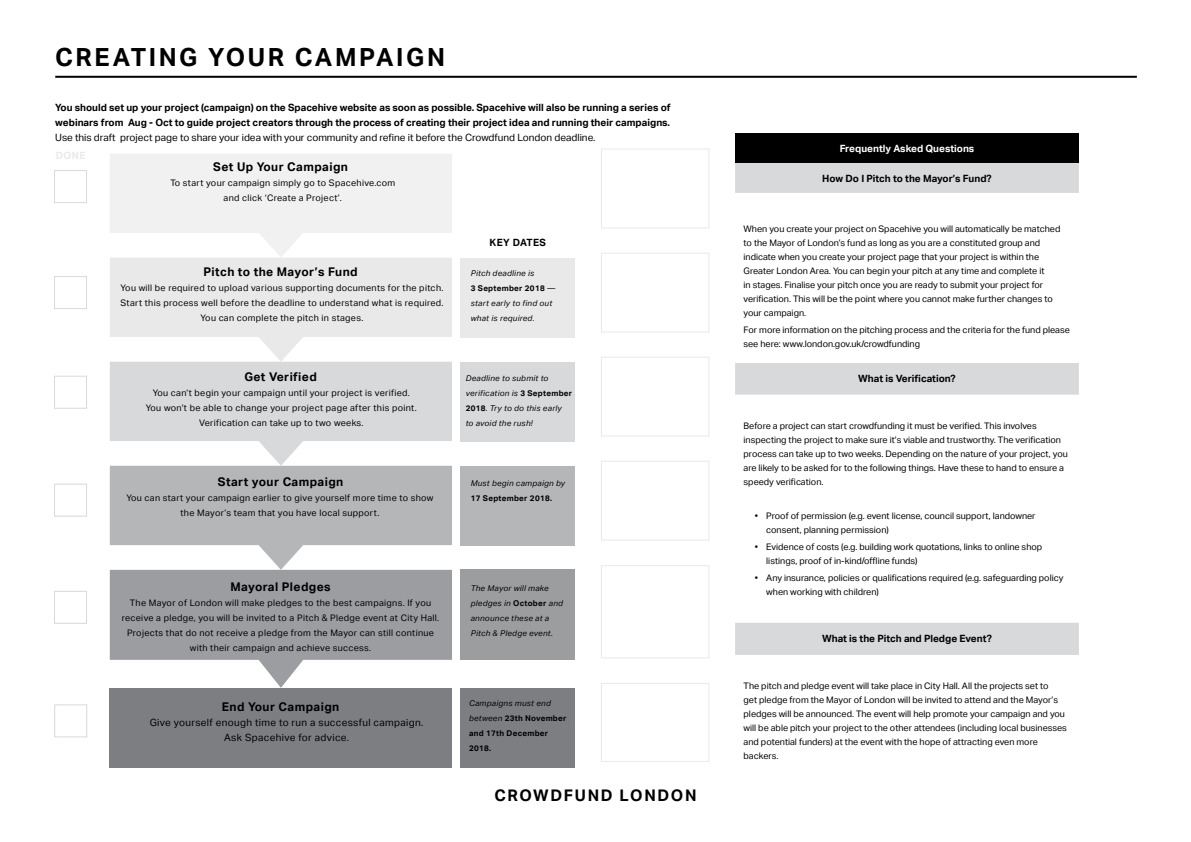
<style>
.page{position:relative;width:1191px;height:842px;background:#fff}
.page>*{position:absolute;margin:0;border:0;box-sizing:border-box;transform-origin:0 0}
.t1{font:700 25px "Aktiv Grotesk";letter-spacing:.105em;color:#000}
.t2{font:700 16px "Aktiv Grotesk";letter-spacing:.1em;color:#000}
.t3{font:700 12px "Aktiv Grotesk";letter-spacing:.035em;color:#000}
.t4{font:700 10px/15px "Aktiv Grotesk";color:#000}
.t5{font:10px "Aktiv Grotesk";color:#000}
.t6{font:10px/15px "Aktiv Grotesk";letter-spacing:.035em;color:#000;text-align:center}
.t7{font:700 10px "Aktiv Grotesk";color:#fff}
.t8{font:700 10px "Aktiv Grotesk";letter-spacing:.035em;color:#000}
.t9{font:700 10px "Aktiv Grotesk";color:#e9e9ea}
.t10{font:9px/14px "Aktiv Grotesk";color:#000}
.t11{font:9px/15px "Aktiv Grotesk";letter-spacing:.035em;color:#000;text-align:center}
.t12{font:italic 8px/15px "Aktiv Grotesk";letter-spacing:.035em;color:#000}
.t13{font:700 8px/15px "Aktiv Grotesk";letter-spacing:.035em;color:#000}
.s1{font-weight:700;font-style:normal}
.s2{font-weight:400;font-style:italic}
</style>
<div class="page">
<hr style="left:55px;top:76px;width:1081px;height:2px;background:#000">
<svg style="left:110px;top:570px;width:342px;height:118px;fill:#9b9da0"></svg>
<svg style="left:110px;top:154px;width:342px;height:416px"></svg>
<div style="left:110px;top:688px;width:342px;height:80px;background:#7c7e81"></div>
<div style="left:460px;top:258px;width:115px;height:79px;background:#e9e9ea"></div>
<div style="left:601px;top:565px;width:108px;height:93px;border:1px solid #e9e9ea"></div>
<div style="left:601px;top:683px;width:108px;height:79px;border:1px solid #e9e9ea"></div>
<div style="left:601px;top:149px;width:108px;height:79px;border:1px solid #e9e9ea"></div>
<div style="left:601px;top:253px;width:108px;height:79px;border:1px solid #e9e9ea"></div>
<div style="left:601px;top:357px;width:108px;height:80px;border:1px solid #e9e9ea"></div>
<div style="left:601px;top:461px;width:108px;height:80px;border:1px solid #e9e9ea"></div>
<div style="left:460px;top:466px;width:115px;height:80px;background:#b4b6b8"></div>
<div style="left:460px;top:688px;width:115px;height:80px;background:#7c7e81"></div>
<div style="left:460px;top:362px;width:115px;height:80px;background:#d7d9da"></div>
<div style="left:54px;top:170px;width:33px;height:33px;border:1px solid #d7d9da"></div>
<div style="left:54px;top:276px;width:33px;height:33px;border:1px solid #d7d9da"></div>
<div style="left:54px;top:376px;width:33px;height:33px;border:1px solid #d7d9da"></div>
<div style="left:54px;top:484px;width:33px;height:33px;border:1px solid #d7d9da"></div>
<div style="left:54px;top:591px;width:33px;height:33px;border:1px solid #d7d9da"></div>
<div style="left:54px;top:704px;width:33px;height:33px;border:1px solid #d7d9da"></div>
<div style="left:735px;top:133px;width:344px;height:30px;background:#000"></div>
<svg style="left:735px;top:163px;width:344px;height:492px"></svg>
<div style="left:460px;top:570px;width:115px;height:90px;background:#9b9d9f"></div>
<h1 class="t1" style="left:55px;top:43px;width:391px">CREATING YOUR CAMPAIGN</h1>
<p class="t4" style="left:55px;top:100px;width:617px">You should set up your project (campaign) on the Spacehive website as soon as possible. Spacehive will also be running a series of webinars from Aug - Oct to guide project creators through the process of creating their project idea and running their campaigns.</p>
<p class="t5" style="left:55px;top:132px;width:541px">Use this draft project page to share your idea with your community and refine it before the Crowdfund London deadline.</p>
<h3 class="t3" style="left:213px;top:160px;width:136px">Set Up Your Campaign</h3>
<p class="t9" style="left:56px;top:149px;width:31px">DONE</p>
<p class="t11" style="left:170px;top:175px;width:226px">To start your campaign simply go to Spacehive.com and click ‘Create a Project’.</p>
<h3 class="t3" style="left:203px;top:265px;width:156px">Pitch to the Mayor’s Fund</h3>
<p class="t11" style="left:120px;top:280px;width:325px">You will be required to upload various supporting documents for the pitch.<br>Start this process well before the deadline to understand what is required.<br>You can complete the pitch in stages.</p>
<h3 class="t3" style="left:244px;top:370px;width:74px">Get Verified</h3>
<p class="t11" style="left:146px;top:385px;width:272px">You can’t begin your campaign until your project is verified.<br>You won’t be able to change your project page after this point.<br>Verification can take up to two weeks.</p>
<h3 class="t3" style="left:218px;top:475px;width:127px">Start your Campaign</h3>
<p class="t11" style="left:126px;top:490px;width:308px">You can start your campaign earlier to give yourself more time to show the Mayor’s team that you have local support.</p>
<p class="t8" style="left:489px;top:237px;width:58px">KEY DATES</p>
<p class="t12" style="left:471px;top:266px;width:86px">Pitch deadline is<br><span class="s1">3 September 2018</span> — start early to find out what is required.</p>
<p class="t12" style="left:466px;top:371px;width:108px">Deadline to submit to verification is <span class="s1">3 September<br>2018</span>. Try to do this early<br>to avoid the rush!</p>
<p class="t12" style="left:471px;top:476px;width:96px">Must begin campaign by</p>
<p class="t13" style="left:471px;top:491px;width:83px">17 September 2018.</p>
<h3 class="t3" style="left:230px;top:580px;width:102px">Mayoral Pledges</h3>
<p class="t11" style="left:122px;top:595px;width:319px">The Mayor of London will make pledges to the best campaigns. If you receive a pledge, you will be invited to a Pitch &amp; Pledge event at City Hall.<br>Projects that do not receive a pledge from the Mayor can still continue with their campaign and achieve success.</p>
<h3 class="t3" style="left:222px;top:700px;width:119px">End Your Campaign</h3>
<p class="t6" style="left:150px;top:715px;width:275px">Give yourself enough time to run a successful campaign.<br>Ask Spacehive for advice.</p>
<p class="t12" style="left:471px;top:581px;width:94px">The Mayor will make pledges in <span class="s1">October</span> and announce these at a<br>Pitch &amp; Pledge event.</p>
<p class="t13" style="left:469px;top:695px;width:99px"><span class="s2">Campaigns must end between</span> 23th November and 17th December<br>2018.</p>
<h2 class="t2" style="left:494px;top:786px;width:204px">CROWDFUND LONDON</h2>
<p class="t7" style="left:839px;top:142px;width:136px">Frequently Asked Questions</p>
<p class="t4" style="left:822px;top:171px;width:171px">How Do I Pitch to the Mayor’s Fund?</p>
<p class="t10" style="left:743px;top:222px;width:318px">When you create your project on Spacehive you will automatically be matched to the Mayor of London’s fund as long as you are a constituted group and indicate when you create your project page that your project is within the Greater London Area. You can begin your pitch at any time and complete it<br>in stages. Finalise your pitch once you are ready to submit your project for verification. This will be the point where you cannot make further changes to your campaign.</p>
<p class="t10" style="left:743px;top:323px;width:328px">For more information on the pitching process and the criteria for the fund please see here: www.london.gov.uk/crowdfunding</p>
<p class="t4" style="left:858px;top:371px;width:99px">What is Verification?</p>
<p class="t10" style="left:743px;top:419px;width:326px">Before a project can start crowdfunding it must be verified. This involves inspecting the project to make sure it’s viable and trustworthy. The verification process can take up to two weeks. Depending on the nature of your project, you are likely to be asked for to the following things. Have these to hand to ensure a speedy verification.</p>
<p class="t10" style="left:766px;top:509px;width:271px;text-indent:-11px">• Proof of permission (e.g. event license, council support, landowner consent, planning permission)</p>
<p class="t10" style="left:766px;top:540px;width:277px;text-indent:-11px">• Evidence of costs (e.g. building work quotations, links to online shop listings, proof of in-kind/offline funds)</p>
<p class="t10" style="left:766px;top:570px;width:299px;text-indent:-11px">• Any insurance, policies or qualifications required (e.g. safeguarding policy when working with children)</p>
<p class="t4" style="left:822px;top:631px;width:171px">What is the Pitch and Pledge Event?</p>
<p class="t10" style="left:743px;top:679px;width:325px">The pitch and pledge event will take place in City Hall. All the projects set to<br>get pledge from the Mayor of London will be invited to attend and the Mayor’s pledges will be announced. The event will help promote your campaign and you will be able pitch your project to the other attendees (including local businesses and potential funders) at the event with the hope of attracting even more backers.</p>
</div>
